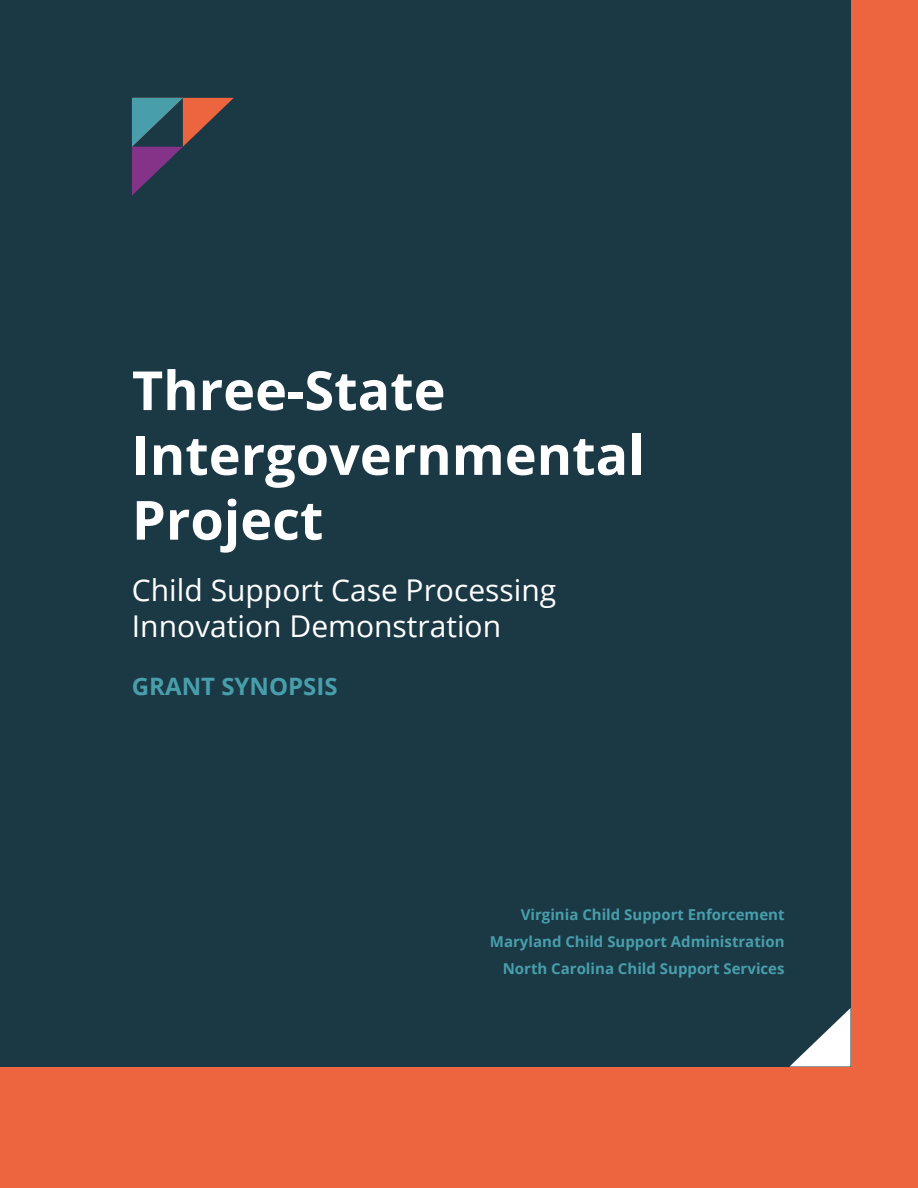
<style>
.page{position:relative;width:918px;height:1188px;background:#ec653f}
.page>*{position:absolute;margin:0;border:0;box-sizing:border-box;transform-origin:0 0}
.Heading_1___36pt{font:700 54px/64.8px "Open Sans";color:#fff}
.Heading_3___14pt{font:30px/36px "Open Sans";color:#fff}
.Heading_3___14pt-2{font:700 24px "Open Sans";color:#489fab}
.Body___7pt{font:700 15px "Open Sans";color:#489fab}
</style>
<div class="page">
<div style="left:0;top:0;width:850px;height:1066px;background:#1b3845"></div>
<svg style="left:790px;top:1008px;width:60px;height:58px"></svg>
<svg style="left:132px;top:98px;width:102px;height:98px"></svg>
<p class="Heading_1___36pt" style="left:132px;top:357px;width:514px">Three-State<br>Intergovernmental<br>Project</p>
<p class="Heading_3___14pt" style="left:132px;top:572px;width:426px">Child Support Case Processing<br>Innovation Demonstration</p>
<p class="Heading_3___14pt-2" style="left:132px;top:669px;width:207px">GRANT SYNOPSIS</p>
<p class="Body___7pt" style="left:521px;top:904px;width:265px">Virginia Child Support Enforcement</p>
<p class="Body___7pt" style="left:490px;top:931px;width:296px">Maryland Child Support Administration</p>
<p class="Body___7pt" style="left:503px;top:958px;width:283px">North Carolina Child Support Services</p>
</div>
